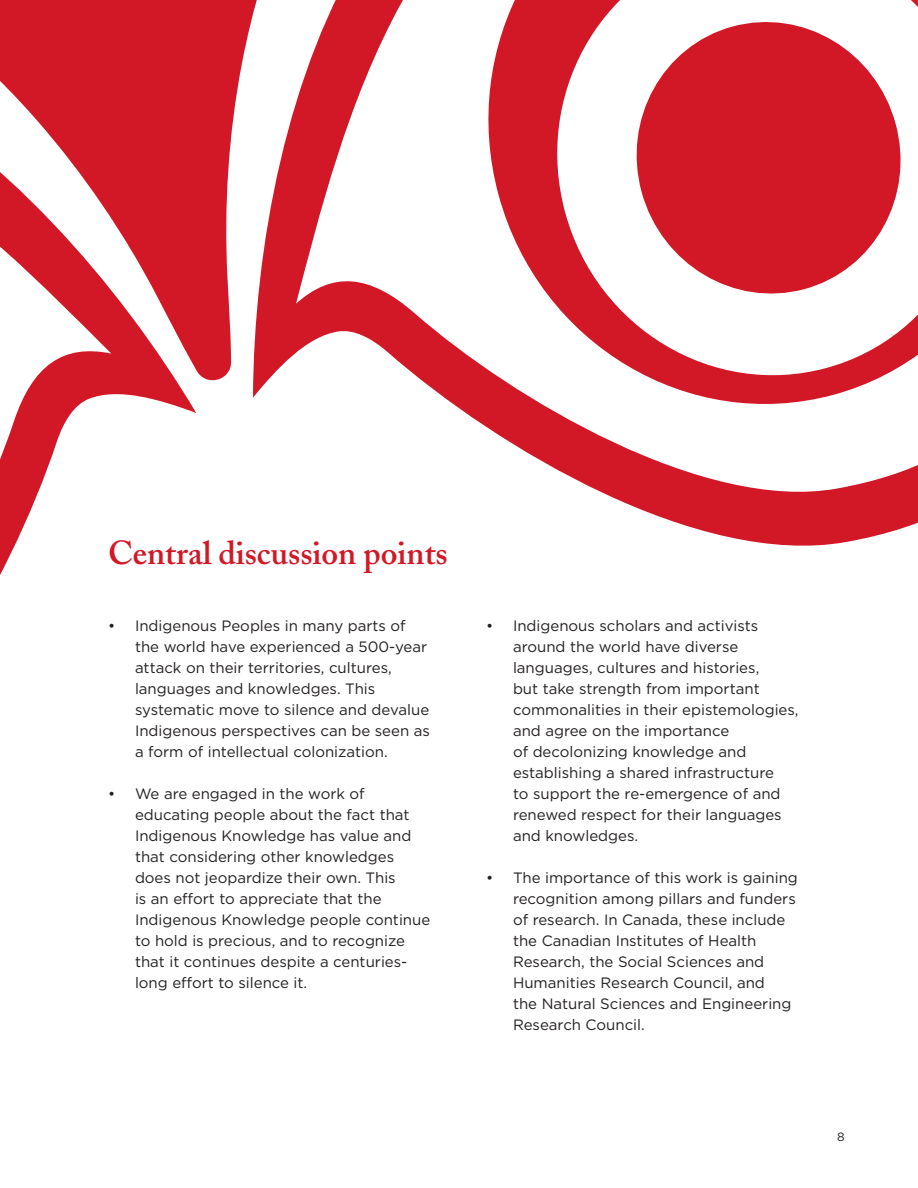
<style>
.page{position:relative;width:918px;height:1188px;background:#fff}
.page>*{position:absolute;margin:0;border:0;box-sizing:border-box;transform-origin:0 0}
.t1{font:600 33px "Adobe Caslon";color:#d21826}
.t2{font:15px/21px "Gotham";color:#231f20}
.t3{font:12px "Gotham";color:#231f20}
</style>
<div class="page">
<svg style="left:0;top:0;width:918px;height:575px"></svg>
<h2 class="t1" style="left:108px;top:533px;width:341px">Central discussion points</h2>
<p class="t2" style="left:135px;top:615px;width:296px;text-indent:-27px">• Indigenous Peoples in many parts of the world have experienced a 500-year attack on their territories, cultures, languages and knowledges. This systematic move to silence and devalue Indigenous perspectives can be seen as a form of intellectual colonization.</p>
<p class="t2" style="left:135px;top:783px;width:297px;text-indent:-27px">• We are engaged in the work of educating people about the fact that Indigenous Knowledge has value and that considering other knowledges does not jeopardize their own. This<br>is an effort to appreciate that the Indigenous Knowledge people continue to hold is precious, and to recognize that it continues despite a centuries&shy;long effort to silence it.</p>
<p class="t2" style="left:513px;top:615px;width:287px;text-indent:-27px">• Indigenous scholars and activists around the world have diverse languages, cultures and histories,<br>but take strength from important commonalities in their epistemologies, and agree on the importance<br>of decolonizing knowledge and establishing a shared infrastructure<br>to support the re-emergence of and renewed respect for their languages and knowledges.</p>
<p class="t2" style="left:513px;top:867px;width:286px;text-indent:-27px">• The importance of this work is gaining recognition among pillars and funders of research. In Canada, these include the Canadian Institutes of Health Research, the Social Sciences and Humanities Research Council, and<br>the Natural Sciences and Engineering Research Council.</p>
<p class="t3" style="left:837px;top:1130px;width:9px">8</p>
</div>
